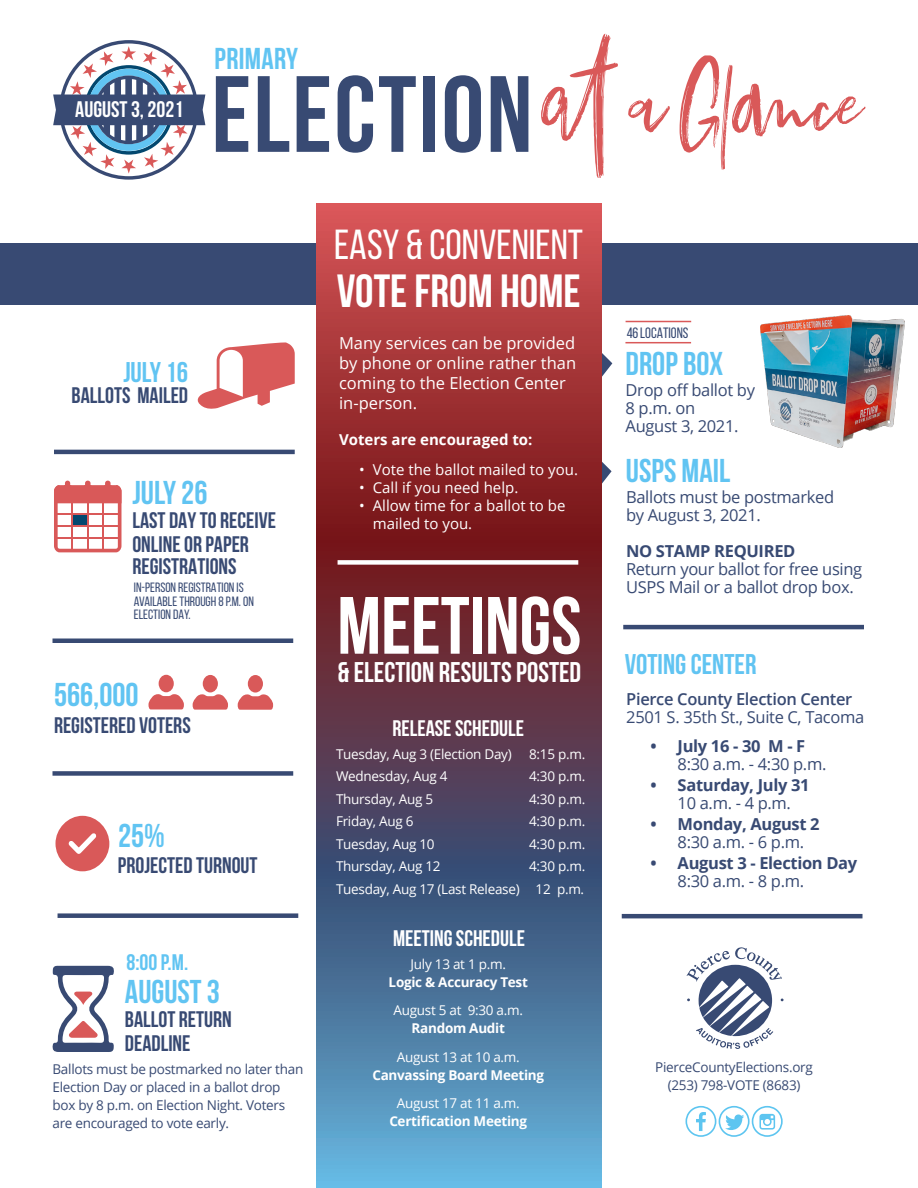
<style>
.page{position:relative;width:918px;height:1188px;background:#fff}
.page>*{position:absolute;margin:0;border:0;box-sizing:border-box;transform-origin:0 0}
.t1{font:700 108.15px "Bebas Neue";letter-spacing:.02em;color:#384a73}
.t2{font:103.35px "Bestlady";color:#d95959}
.t3{font:700 81px "Bebas Neue";color:#fff}
.t4{font:700 46.5px "Bebas Neue";color:#fff}
.t5{font:42px "Bebas Neue";color:#fff}
.t6{font:700 33px "Bebas Neue";color:#61c4f2}
.t7{font:700 30.15px "Bebas Neue";letter-spacing:.01em;color:#61c4f2}
.t8{font:700 28.5px "Bebas Neue";color:#fff}
.t9{font:700 28.5px "Bebas Neue";color:#61c4f2}
.t10{font:700 22.5px/23.2px "Bebas Neue";color:#384a73}
.t11{font:700 22.5px "Bebas Neue";color:#fff}
.t12{font:700 22.5px "Bebas Neue";color:#61c4f2}
.t13{font:16.5px/18px "Open Sans";letter-spacing:-.02em;color:#384a73}
.t14{font:700 16.5px/18px "Open Sans";letter-spacing:-.02em;color:#384a73}
.t15{font:16.5px/19.8px "Open Sans";color:#fff}
.t16{font:600 16.5px "Open Sans";letter-spacing:-.02em;color:#384a73}
.t17{font:15px/18px "Open Sans";color:#fff}
.t18{font:700 15px "Open Sans";color:#fff}
.t19{font:15px "Bebas Neue";color:#384a73}
.t20{font:13.5px/22.5px "Open Sans";letter-spacing:-.02em;color:#fff}
.t21{font:13.5px/18px "Open Sans";letter-spacing:-.02em;color:#384a73}
.t22{font:700 13.5px "Open Sans";letter-spacing:-.02em;color:#fff}
.t23{font:13.5px/13.5px "Bebas Neue";color:#384a73}
.s1{font-weight:700}
.s2{font-weight:400}
</style>
<div class="page">
<svg style="left:601px;top:351px;width:11px;height:28px"></svg>
<svg style="left:601px;top:459px;width:11px;height:28px"></svg>
<div style="left:0;top:243px;width:918px;height:62px;background:#384a73"></div>
<svg style="left:317px;top:203px;width:284px;height:985px;background:#714d60"></svg>
<svg style="left:197px;top:342px;width:98px;height:67px"></svg>
<svg style="left:54px;top:485px;width:68px;height:67px"></svg>
<div style="left:65px;top:481px;width:5px;height:15px;background:#d95959;border-radius:3px"></div>
<div style="left:85px;top:481px;width:6px;height:15px;background:#d95959;border-radius:3px"></div>
<div style="left:105px;top:481px;width:6px;height:15px;background:#d95959;border-radius:3px"></div>
<svg style="left:55px;top:816px;width:55px;height:56px"></svg>
<div style="left:203px;top:675px;width:15px;height:17px;background:#d95959;border-radius:50%"></div>
<svg style="left:193px;top:694px;width:35px;height:16px"></svg>
<div style="left:248px;top:675px;width:15px;height:18px;background:#d95959;border-radius:50%"></div>
<svg style="left:238px;top:694px;width:35px;height:16px"></svg>
<div style="left:159px;top:675px;width:15px;height:17px;background:#d95959;border-radius:50%"></div>
<svg style="left:148px;top:694px;width:36px;height:15px"></svg>
<svg style="left:52px;top:966px;width:62px;height:86px"></svg>
<hr style="left:54px;top:450px;width:241px;height:4px;background:#384a73">
<div style="left:338px;top:560px;width:240px;height:5px;background:#fff"></div>
<hr style="left:623px;top:625px;width:241px;height:4px;background:#384a73">
<hr style="left:622px;top:914px;width:241px;height:4px;background:#384a73">
<hr style="left:52px;top:639px;width:241px;height:4px;background:#384a73">
<div style="left:52px;top:771px;width:241px;height:5px;background:#384a73"></div>
<div style="left:58px;top:913px;width:240px;height:5px;background:#384a73"></div>
<hr style="left:626px;top:321px;width:65px;height:1px;background:#d95959">
<hr style="left:625px;top:342px;width:66px;height:1px;background:#d95959">
<svg style="left:53px;top:40px;width:152px;height:140px"></svg>
<svg style="left:687px;top:947px;width:97px;height:102px"></svg>
<img style="left:760px;top:315px;width:145px;height:133px">
<svg style="left:685px;top:1106px;width:98px;height:31px"></svg>
<p class="t11" style="left:75px;top:97px;width:109px">AUGUST 3, 2021</p>
<p class="t7" style="left:215px;top:42px;width:85px">PRIMARY</p>
<p class="t1" style="left:212px;top:55px;width:323px">ELECTION</p>
<p class="t2" style="left:541px;top:36px;width:321px">ata Glance</p>
<p class="t9" style="left:123px;top:356px;width:66px">JULY 16</p>
<p class="t10" style="left:72px;top:383px;width:118px">BALLOTS MAILED</p>
<p class="t6" style="left:132px;top:474px;width:77px">JULY 26</p>
<p class="t10" style="left:132px;top:508px;width:145px">LAST DAY TO RECEIVE<br>ONLINE OR PAPER<br>REGISTRATIONS</p>
<p class="t23" style="left:134px;top:581px;width:121px">IN-PERSON REGISTRATION IS<br>AVAILABLE THROUGH 8 P.M. ON<br>ELECTION DAY.</p>
<p class="t6" style="left:54px;top:677px;width:86px">566,000</p>
<p class="t10" style="left:54px;top:713px;width:138px">REGISTERED VOTERS</p>
<p class="t6" style="left:118px;top:817px;width:48px">25%</p>
<p class="t10" style="left:118px;top:853px;width:141px">PROJECTED TURNOUT</p>
<p class="t12" style="left:126px;top:949px;width:63px">8:00 P.M.</p>
<p class="t6" style="left:125px;top:974px;width:96px">AUGUST 3</p>
<p class="t10" style="left:125px;top:1007px;width:108px;line-height:24px">BALLOT RETURN<br>DEADLINE</p>
<p class="t21" style="left:52px;top:1060px;width:252px">Ballots must be postmarked no later than Election Day or placed in a ballot drop box by 8 p.m. on Election Night. Voters are encouraged to vote early.</p>
<p class="t5" style="left:334px;top:221px;width:250px">EASY &amp; CONVENIENT</p>
<p class="t4" style="left:337px;top:265px;width:245px">VOTE FROM HOME</p>
<p class="t15" style="left:339px;top:333px;width:239px">Many services can be provided by phone or online rather than coming to the Election Center in-person.</p>
<p class="t18" style="left:339px;top:429px;width:195px">Voters are encouraged to:</p>
<p class="t17" style="left:359px;top:460px;width:220px">• Vote the ballot mailed to you.</p>
<p class="t17" style="left:359px;top:478px;width:161px">• Call if you need help.</p>
<p class="t17" style="left:373px;top:496px;width:194px;text-indent:-14px">• Allow time for a ballot to be mailed to you.</p>
<p class="t3" style="left:337px;top:581px;width:246px">MEETINGS</p>
<p class="t8" style="left:338px;top:657px;width:245px">&amp; ELECTION RESULTS POSTED</p>
<p class="t11" style="left:392px;top:716px;width:133px">RELEASE SCHEDULE</p>
<p class="t20" style="left:336px;top:742px;width:177px">Tuesday, Aug 3 (Election Day)</p>
<p class="t20" style="left:336px;top:765px;width:113px">Wednesday, Aug 4</p>
<p class="t20" style="left:336px;top:787px;width:99px">Thursday, Aug 5</p>
<p class="t20" style="left:336px;top:810px;width:79px">Friday, Aug 6</p>
<p class="t20" style="left:336px;top:832px;width:100px">Tuesday, Aug 10</p>
<p class="t20" style="left:336px;top:855px;width:106px">Thursday, Aug 12</p>
<p class="t20" style="left:336px;top:877px;width:185px">Tuesday, Aug 17 (Last Release)</p>
<p class="t20" style="left:529px;top:742px;width:58px">8:15 p.m.<br>4:30 p.m.</p>
<p class="t20" style="left:529px;top:787px;width:58px">4:30 p.m.</p>
<p class="t20" style="left:529px;top:810px;width:58px">4:30 p.m.</p>
<p class="t20" style="left:529px;top:832px;width:58px">4:30 p.m.</p>
<p class="t20" style="left:529px;top:855px;width:58px">4:30 p.m.</p>
<p class="t20" style="left:536px;top:877px;width:50px">12 p.m.</p>
<p class="t11" style="left:393px;top:926px;width:133px">MEETING SCHEDULE</p>
<p class="t20" style="left:411px;top:952px;width:97px">July 13 at 1 p.m.</p>
<p class="t22" style="left:389px;top:972px;width:141px">Logic &amp; Accuracy Test</p>
<p class="t20" style="left:393px;top:999px;width:131px">August 5 at 9:30 a.m.</p>
<p class="t22" style="left:412px;top:1019px;width:95px">Random Audit</p>
<p class="t20" style="left:397px;top:1045px;width:125px">August 13 at 10 a.m.</p>
<p class="t22" style="left:372px;top:1065px;width:173px">Canvassing Board Meeting</p>
<p class="t20" style="left:397px;top:1092px;width:125px">August 17 at 11 a.m.</p>
<p class="t22" style="left:389px;top:1112px;width:139px">Certification Meeting</p>
<p class="t19" style="left:627px;top:325px;width:63px">46 LOCATIONS</p>
<p class="t6" style="left:626px;top:345px;width:99px">DROP BOX</p>
<p class="t13" style="left:626px;top:380px;width:131px">Drop off ballot by</p>
<p class="t13" style="left:626px;top:398px;width:115px">8 p.m. on<br>August 3, 2021.</p>
<p class="t6" style="left:626px;top:452px;width:106px">USPS MAIL</p>
<p class="t13" style="left:626px;top:487px;width:210px">Ballots must be postmarked by August 3, 2021.</p>
<p class="t13" style="left:626px;top:541px;width:238px"><span class="s1">NO STAMP REQUIRED<br></span>Return your ballot for free using<br>USPS Mail or a ballot drop box.</p>
<p class="t9" style="left:625px;top:649px;width:133px">VOTING CENTER</p>
<p class="t16" style="left:626px;top:687px;width:228px">Pierce County Election Center</p>
<p class="t13" style="left:626px;top:707px;width:240px">2501 S. 35th St., Suite C, Tacoma</p>
<p class="t13" style="left:678px;top:737px;width:150px;text-indent:-27px"><span class="s1">• July 16 - 30 M - F<br></span>8:30 a.m. - 4:30 p.m.</p>
<p class="t14" style="left:651px;top:776px;width:160px;text-align:center">• Saturday, July 31<br><span class="s2">10 a.m. - 4 p.m.</span></p>
<p class="t14" style="left:678px;top:815px;width:143px;text-indent:-27px">• Monday, August 2<br><span class="s2">8:30 a.m. - 6 p.m.</span></p>
<p class="t14" style="left:678px;top:854px;width:181px;text-indent:-27px">• August 3 - Election Day<br><span class="s2">8:30 a.m. - 8 p.m.</span></p>
<p class="t21" style="left:655px;top:1058px;width:159px">PierceCountyElections.org</p>
<p class="t21" style="left:668px;top:1076px;width:134px">(253) 798-VOTE (8683)</p>
</div>
